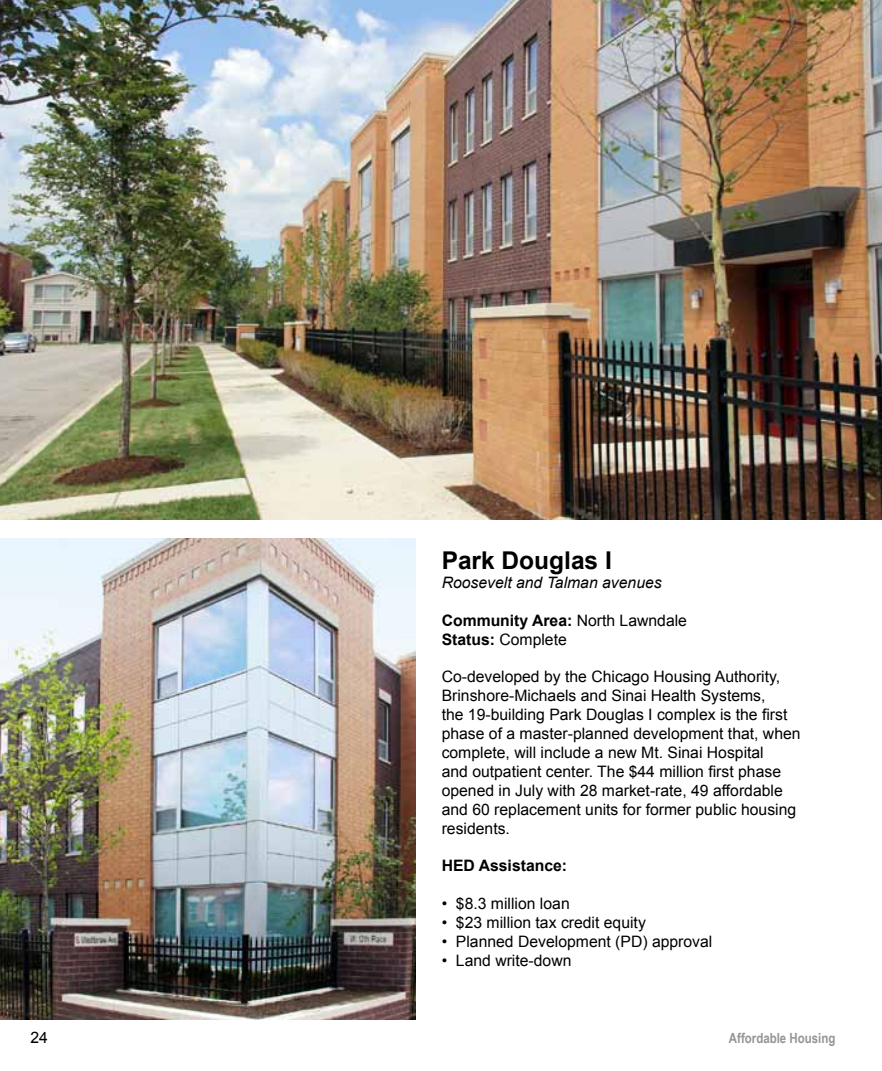
<style>
.page{position:relative;width:882px;height:1071px;background:#fff}
.page>*{position:absolute;margin:0;border:0;box-sizing:border-box;transform-origin:0 0}
.t1{font:700 24.5px "Arial";color:#000}
.t2{font:15.75px/18.9px "Arial";color:#000}
.t3{font:700 15.75px/18.9px "Arial";color:#000}
.t4{font:italic 15.75px "Arial";color:#000}
.t5{font:700 14px "Arial Narrow";color:#939598}
.s1{font-weight:400}
</style>
<div class="page">
<img style="left:0;top:0;width:882px;height:520px">
<img style="left:0;top:538px;width:415px;height:482px">
<h1 class="t1" style="left:442px;top:544px;width:172px">Park Douglas I</h1>
<p class="t4" style="left:442px;top:572px;width:222px">Roosevelt and Talman avenues</p>
<p class="t3" style="left:442px;top:611px;width:247px">Community Area: <span class="s1">North Lawndale<br></span>Status: <span class="s1">Complete</span></p>
<p class="t2" style="left:442px;top:668px;width:360px">Co-developed by the Chicago Housing Authority, Brinshore-Michaels and Sinai Health Systems,<br>the 19-building Park Douglas I complex is the first phase of a master-planned development that, when complete, will include a new Mt. Sinai Hospital<br>and outpatient center. The $44 million first phase opened in July with 28 market-rate, 49 affordable and 60 replacement units for former public housing residents.</p>
<p class="t3" style="left:442px;top:857px;width:127px">HED Assistance:</p>
<p class="t2" style="left:442px;top:894px;width:130px">• $8.3 million loan</p>
<p class="t2" style="left:442px;top:913px;width:206px">• $23 million tax credit equity</p>
<p class="t2" style="left:442px;top:932px;width:272px">• Planned Development (PD) approval</p>
<p class="t2" style="left:442px;top:951px;width:131px">• Land write-down</p>
<p class="t2" style="left:30px;top:1029px;width:19px">24</p>
<p class="t5" style="left:729px;top:1028px;width:108px">Affordable Housing</p>
</div>
